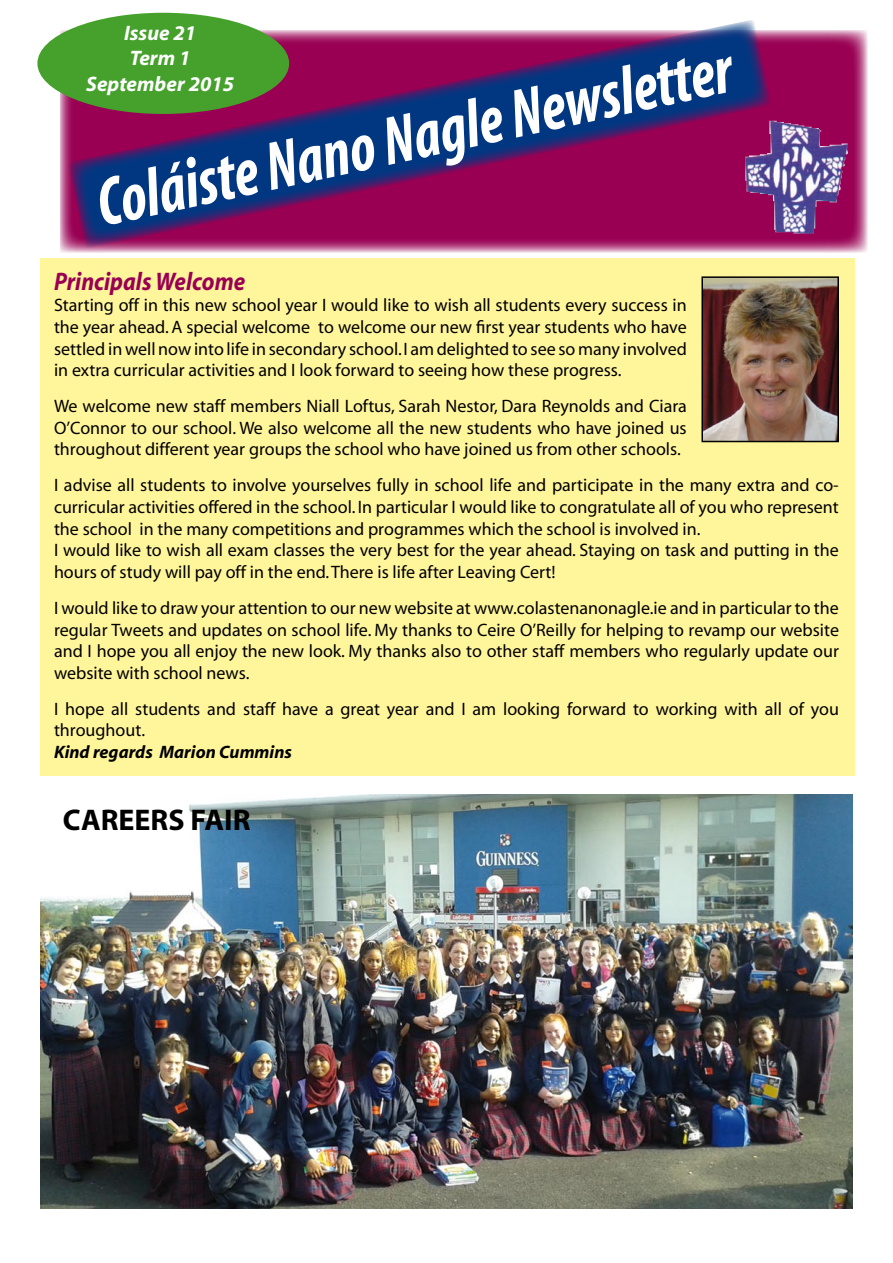
<style>
.page{position:relative;width:893px;height:1263px;background:#fff}
.page>*{position:absolute;margin:0;border:0;box-sizing:border-box;transform-origin:0 0}
.t1{font:italic 700 condensed 69px "Myriad";color:#fff;scale:.9 1}
.t2{font:700 30px "Myriad";color:#000}
.t3{font:italic 700 25.5px "Myriad";color:#990053;scale:.9 1}
.t4{font:italic 700 21px/25.2px "Myriad";color:#fff;text-align:center}
.t5{font:18px/21.6px "Myriad";color:#000;text-align:justify}
.t6{font:italic 700 18px "Myriad";color:#000}
</style>
<div class="page">
<svg style="left:60px;top:30px;width:807px;height:222px;background:#b13d7c"></svg>
<svg style="left:68px;top:19px;width:705px;height:230px;background:#642670"></svg>
<div style="left:37px;top:13px;width:252px;height:101px;background:#45a12b;border-radius:50%"></div>
<img style="left:745px;top:121px;width:103px;height:112px">
<div style="left:40px;top:258px;width:815px;height:518px;background:#fff59a"></div>
<img style="left:704px;top:279px;width:132px;height:160px">
<div style="left:701px;top:276px;width:138px;height:166px;border:2px solid #000"></div>
<img style="left:41px;top:794px;width:811px;height:415px">
<p class="t4" style="left:86px;top:21px;width:149px">Issue 21<br>Term 1<br>September 2015</p>
<h1 class="t1" style="left:90px;top:169px;width:722px;rotate:-12deg">Coláiste Nano Nagle Newsletter</h1>
<h3 class="t3" style="left:54px;top:268px;width:214px">Principals Welcome</h3>
<p class="t5" style="left:54px;top:295px;width:634px">Starting off in this new school year I would like to wish all students every success in the year ahead. A special welcome to welcome our new first year students who have settled in well now into life in secondary school. I am delighted to see so many involved in extra curricular activities and I look forward to seeing how these progress.</p>
<p class="t5" style="left:54px;top:396px;width:634px">We welcome new staff members Niall Loftus, Sarah Nestor, Dara Reynolds and Ciara O’Connor to our school. We also welcome all the new students who have joined us throughout different year groups the school who have joined us from other schools.</p>
<p class="t5" style="left:54px;top:475px;width:786px;text-align:left">I advise all students to involve yourselves fully in school life and participate in the many extra and co&shy;curricular activities offered in the school. In particular I would like to congratulate all of you who represent the school in the many competitions and programmes which the school is involved in.<br>I would like to wish all exam classes the very best for the year ahead. Staying on task and putting in the hours of study will pay off in the end. There is life after Leaving Cert!</p>
<p class="t5" style="left:54px;top:598px;width:786px">I would like to draw your attention to our new website at www.colastenanonagle.ie and in particular to the regular Tweets and updates on school life. My thanks to Ceire O’Reilly for helping to revamp our website and I hope you all enjoy the new look. My thanks also to other staff members who regularly update our website with school news.</p>
<p class="t5" style="left:54px;top:699px;width:786px">I hope all students and staff have a great year and I am looking forward to working with all of you throughout.</p>
<p class="t6" style="left:54px;top:742px;width:239px">Kind regards Marion Cummins</p>
<h2 class="t2" style="left:63px;top:805px;width:189px">CAREERS FAIR</h2>
</div>
